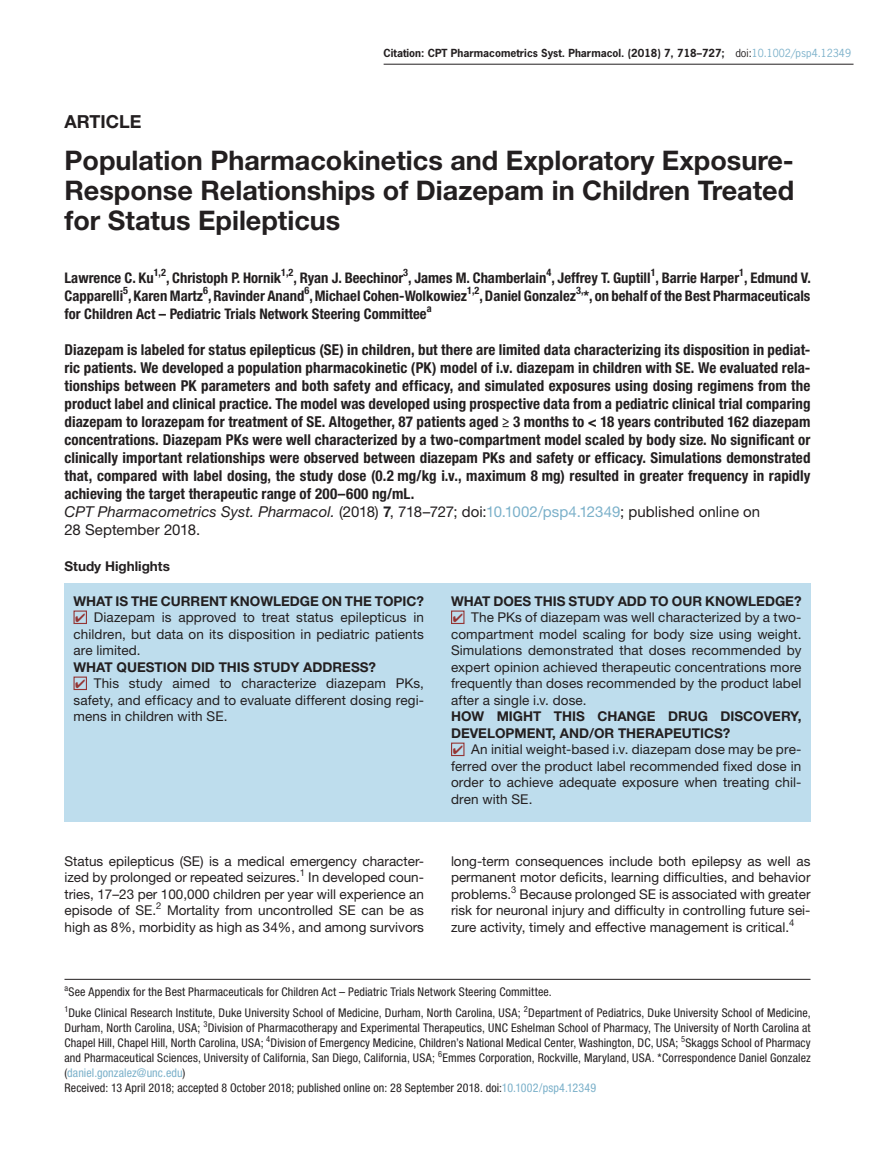
<style>
.page{position:relative;width:891px;height:1175px;background:#fff}
.page>*{position:absolute;margin:0;border:0;box-sizing:border-box;transform-origin:0 0}
.t1{font:700 27px/30px "Helvetica Neue LT Std";color:#231f20;text-align:justify}
.t2{font:700 18px "Helvetica Neue LT Std";color:#231f20}
.t3{font:700 condensed 15px/18px "Helvetica Neue LT Std";letter-spacing:.005em;color:#231f20}
.t4{font:700 condensed 14.7px/18px "Helvetica Neue LT Std";color:#231f20;text-align:justify}
.t5{font:13.5px/16.5px "Helvetica Neue LT Std";letter-spacing:.005em;color:#231f20;text-align:justify}
.t6{font:700 13.5px/16.5px "Helvetica Neue LT Std";color:#231f20}
.t7{font:condensed 12px/15px "Helvetica Neue LT Std";letter-spacing:.01em;color:#231f20}
.t8{font:700 10.5px "News Gothic Std";color:#231f20}
.t9{font:700 condensed 10.2px "Helvetica Neue LT Std";color:#231f20}
.s1{font-weight:400}
.s2{font-weight:400;color:#7cb1ca}
.s3{font-weight:400;font-style:italic;font-stretch:normal}
.s4{font-weight:400;font-stretch:normal}
.s5{font-stretch:normal}
.s6{font-weight:400;font-stretch:normal;color:#7cb1ca}
.s7{color:#943534}
.s8{color:#7cb1ca}
</style>
<div class="page">
<hr style="left:384px;top:64px;width:470px;height:1px;background:#231f20">
<div style="left:64px;top:543px;width:747px;height:279px;background:#bedded"></div>
<div style="left:62px;top:540px;width:752px;height:42px;background:#fff"></div>
<div style="left:74px;top:610px;width:13px;height:14px;border:1px solid #943534"></div>
<div style="left:74px;top:676px;width:13px;height:14px;border:1px solid #943534"></div>
<div style="left:451px;top:610px;width:14px;height:14px;border:1px solid #943534"></div>
<div style="left:451px;top:742px;width:14px;height:14px;border:1px solid #943534"></div>
<hr style="left:65px;top:979px;width:746px;height:1px;background:#231f20">
<p class="t8" style="left:384px;top:46px;width:469px">Citation: CPT Pharmacometrics Syst. Pharmacol. (2018) 7, 718–727; <span class="s1">doi:</span><span class="s2">10.1002/psp4.12349</span></p>
<h2 class="t2" style="left:64px;top:111px;width:78px">ARTICLE</h2>
<h1 class="t1" style="left:64px;top:145px;width:731px">Population Pharmacokinetics and Exploratory Exposure-Response Relationships of Diazepam in Children Treated for Status Epilepticus</h1>
<p class="t4" style="left:64px;top:268px;width:748px">Lawrence C. Ku<sup>1,2</sup>, Christoph P. Hornik<sup>1,2</sup>, Ryan J. Beechinor<sup>3</sup>, James M. Chamberlain<sup>4</sup>, Jeffrey T. Guptill<sup>1</sup>, Barrie Harper<sup>1</sup>, Edmund V.<br>Capparelli<sup>5</sup>, Karen Martz<sup>6</sup>, Ravinder Anand<sup>6</sup>, Michael Cohen-Wolkowiez<sup>1,2</sup>, Daniel Gonzalez<sup>3,</sup>*, on behalf of the Best Pharmaceuticals for Children Act – Pediatric Trials Network Steering Committee</p>
<p class="t9" style="left:427px;top:302px;width:6px">a</p>
<p class="t3" style="left:64px;top:340px;width:748px">Diazepam is labeled for status epilepticus (SE) in children, but there are limited data characterizing its disposition in pediat&shy;ric patients. We developed a population pharmacokinetic (PK) model of i.v. diazepam in children with SE. We evaluated rela&shy;tionships between PK parameters and both safety and efficacy, and simulated exposures using dosing regimens from the product label and clinical practice. The model was developed using prospective data from a pediatric clinical trial comparing diazepam to lorazepam for treatment of SE. Altogether, 87 patients aged ≥ 3 months to &lt; 18 years contributed 162 diazepam concentrations. Diazepam PKs were well characterized by a two-compartment model scaled by body size. No significant or clinically important relationships were observed between diazepam PKs and safety or efficacy. Simulations demonstrated that, compared with label dosing, the study dose (0.2 mg/kg i.v., maximum 8 mg) resulted in greater frequency in rapidly achieving the target therapeutic range of 200–600 ng/mL.<br><span class="s3">CPT Pharmacometrics Syst. Pharmacol.</span> <span class="s4">(2018)</span> <span class="s5">7</span><span class="s4">, 718–727; doi:</span><span class="s6">10.1002/psp4.12349</span><span class="s4">; published online on<br>28 September 2018.</span></p>
<p class="t6" style="left:64px;top:558px;width:107px">Study Highlights</p>
<p class="t6" style="left:74px;top:592px;width:352px">WHAT IS THE CURRENT KNOWLEDGE ON THE TOPIC?</p>
<p class="t5" style="left:74px;top:609px;width:352px"><span class="s7">✔</span> Diazepam is approved to treat status epilepticus in children, but data on its disposition in pediatric patients are limited.</p>
<p class="t6" style="left:74px;top:658px;width:304px">WHAT QUESTION DID THIS STUDY ADDRESS?</p>
<p class="t5" style="left:74px;top:675px;width:352px"><span class="s7">✔</span> This study aimed to characterize diazepam PKs, safety, and efficacy and to evaluate different dosing regi&shy;mens in children with SE.</p>
<p class="t6" style="left:451px;top:592px;width:352px">WHAT DOES THIS STUDY ADD TO OUR KNOWLEDGE?</p>
<p class="t5" style="left:451px;top:609px;width:352px"><span class="s7">✔</span> The PKs of diazepam was well characterized by a two&shy;compartment model scaling for body size using weight.<br>Simulations demonstrated that doses recommended by expert opinion achieved therapeutic concentrations more frequently than doses recommended by the product label after a single i.v. dose.</p>
<p class="t6" style="left:451px;top:708px;width:352px">HOW MIGHT THIS CHANGE DRUG DISCOVERY,<br>DEVELOPMENT, AND/OR THERAPEUTICS?</p>
<p class="t5" style="left:451px;top:741px;width:352px"><span class="s7">✔</span> An initial weight-based i.v. diazepam dose may be pre&shy;ferred over the product label recommended fixed dose in order to achieve adequate exposure when treating chil&shy;dren with SE.</p>
<p class="t5" style="left:64px;top:852px;width:361px">Status epilepticus (SE) is a medical emergency character&shy;ized by prolonged or repeated seizures.<sup>1</sup> In developed coun&shy;tries, 17–23 per 100,000 children per year will experience an episode of SE.<sup>2</sup> Mortality from uncontrolled SE can be as high as 8%, morbidity as high as 34%, and among survivors</p>
<p class="t5" style="left:451px;top:852px;width:361px">long-term consequences include both epilepsy as well as permanent motor deficits, learning difficulties, and behavior problems.<sup>3</sup> Because prolonged SE is associated with greater risk for neuronal injury and difficulty in controlling future sei&shy;zure activity, timely and effective management is critical.<sup>4</sup></p>
<p class="t7" style="left:65px;top:984px;width:489px"><sup>a</sup>See Appendix for the Best Pharmaceuticals for Children Act – Pediatric Trials Network Steering Committee.</p>
<p class="t7" style="left:64px;top:1005px;width:748px"><sup>1</sup>Duke Clinical Research Institute, Duke University School of Medicine, Durham, North Carolina, USA; <sup>2</sup>Department of Pediatrics, Duke University School of Medicine, Durham, North Carolina, USA; <sup>3</sup>Division of Pharmacotherapy and Experimental Therapeutics, UNC Eshelman School of Pharmacy, The University of North Carolina at Chapel Hill, Chapel Hill, North Carolina, USA; <sup>4</sup>Division of Emergency Medicine, Children’s National Medical Center, Washington, DC, USA; <sup>5</sup>Skaggs School of Pharmacy and Pharmaceutical Sciences, University of California, San Diego, California, USA; <sup>6</sup>Emmes Corporation, Rockville, Maryland, USA. *Correspondence Daniel Gonzalez (<span class="s8">daniel.gonzalez@unc.edu</span>)<br>Received: 13 April 2018; accepted 8 October 2018; published online on: 28 September 2018. doi:<span class="s8">10.1002/psp4.12349</span></p>
</div>
